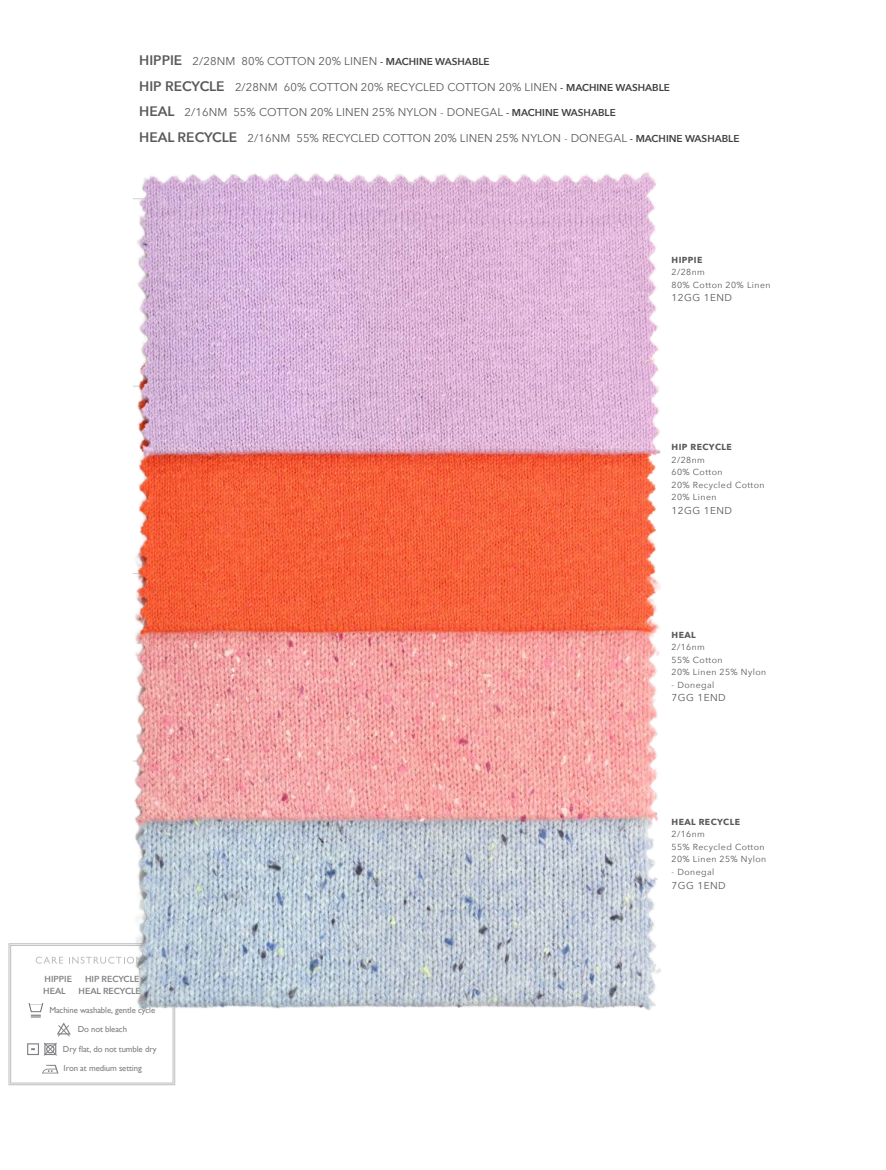
<style>
.page{position:relative;width:886px;height:1170px;background:#fff}
.page>*{position:absolute;margin:0;border:0;box-sizing:border-box;transform-origin:0 0}
.t1{font:11.25px "Avenir Next";letter-spacing:.01em;color:#58595b}
.t2{font:10px "Avenir Next";letter-spacing:.05em;color:#58595b}
.t3{font:8.75px/12.5px "Avenir Next";letter-spacing:.05em;color:#58595b}
.t4{font:8.75px "Gill Sans";letter-spacing:-.015em;color:#808184}
.t5{font:600 8.75px "Avenir Next";color:#808184}
.t6{font:700 8.75px "Avenir Next";letter-spacing:.05em;color:#58595b}
.s1{font-weight:600;font-size:13.75px}
.s2{font-weight:600;font-size:10px}
.s3{font-weight:600;font-size:10px;color:#404041}
</style>
<div class="page">
<hr style="left:133px;top:198px;width:497px;height:1px;background:#d0d2d3">
<hr style="left:133px;top:386px;width:497px;height:1px;background:#d0d2d3">
<hr style="left:133px;top:573px;width:497px;height:1px;background:#d0d2d3">
<hr style="left:133px;top:760px;width:497px;height:1px;background:#d0d2d3">
<div style="left:9px;top:943px;width:166px;height:141px;border:1px solid #bbbdbf"></div>
<div style="left:10px;top:944px;width:163px;height:139px;border:1px solid #bbbdbf"></div>
<svg style="left:69px;top:956px;width:65px;height:7px"></svg>
<svg style="left:27px;top:1042px;width:30px;height:13px"></svg>
<svg style="left:57px;top:1022px;width:14px;height:14px"></svg>
<svg style="left:29px;top:1003px;width:14px;height:14px"></svg>
<svg style="left:36px;top:956px;width:27px;height:7px"></svg>
<svg style="left:42px;top:1064px;width:17px;height:9px"></svg>
<img style="left:134px;top:172px;width:527px;height:837px">
<p class="t1" style="left:139px;top:51px;width:352px"><span class="s1">HIPPIE</span> 2/28NM 80% COTTON 20% LINEN <span class="s2">-</span> <span class="s3">MACHINE WASHABLE</span></p>
<p class="t1" style="left:139px;top:77px;width:532px"><span class="s1">HIP RECYCLE</span> 2/28NM 60% COTTON 20% RECYCLED COTTON 20% LINEN <span class="s2">-</span> <span class="s3">MACHINE WASHABLE</span></p>
<p class="t1" style="left:139px;top:103px;width:478px"><span class="s1">HEAL</span> 2/16NM 55% COTTON 20% LINEN 25% NYLON - DONEGAL <span class="s2">-</span> <span class="s3">MACHINE WASHABLE</span></p>
<p class="t1" style="left:139px;top:129px;width:602px"><span class="s1">HEAL RECYCLE</span> 2/16NM 55% RECYCLED COTTON 20% LINEN 25% NYLON - DONEGAL <span class="s2">-</span> <span class="s3">MACHINE WASHABLE</span></p>
<p class="t6" style="left:671px;top:252px;width:32px">HIPPIE</p>
<p class="t3" style="left:671px;top:265px;width:100px">2/28nm<br>80% Cotton 20% Linen</p>
<p class="t2" style="left:671px;top:289px;width:62px">12GG 1END</p>
<p class="t6" style="left:671px;top:439px;width:62px">HIP RECYCLE</p>
<p class="t3" style="left:671px;top:453px;width:95px">2/28nm<br>60% Cotton<br>20% Recycled Cotton<br>20% Linen</p>
<p class="t2" style="left:671px;top:502px;width:62px">12GG 1END</p>
<p class="t6" style="left:671px;top:627px;width:26px">HEAL</p>
<p class="t3" style="left:671px;top:640px;width:96px">2/16nm<br>55% Cotton<br>20% Linen 25% Nylon</p>
<p class="t3" style="left:671px;top:677px;width:44px">- Donegal</p>
<p class="t2" style="left:671px;top:689px;width:56px">7GG 1END</p>
<p class="t5" style="left:45px;top:971px;width:29px">HIPPIE</p>
<p class="t5" style="left:85px;top:971px;width:56px">HIP RECYCLE</p>
<p class="t5" style="left:43px;top:983px;width:24px">HEAL</p>
<p class="t5" style="left:79px;top:983px;width:64px">HEAL RECYCLE</p>
<p class="t4" style="left:49px;top:1004px;width:107px">Machine washable, gentle cycle</p>
<p class="t4" style="left:78px;top:1024px;width:51px">Do not bleach</p>
<p class="t4" style="left:63px;top:1043px;width:95px">Dry flat, do not tumble dry</p>
<p class="t4" style="left:64px;top:1062px;width:80px">Iron at medium setting</p>
<p class="t6" style="left:671px;top:814px;width:70px">HEAL RECYCLE</p>
<p class="t3" style="left:671px;top:827px;width:96px">2/16nm<br>55% Recycled Cotton<br>20% Linen 25% Nylon</p>
<p class="t3" style="left:671px;top:865px;width:44px">- Donegal</p>
<p class="t2" style="left:671px;top:876px;width:56px">7GG 1END</p>
</div>
